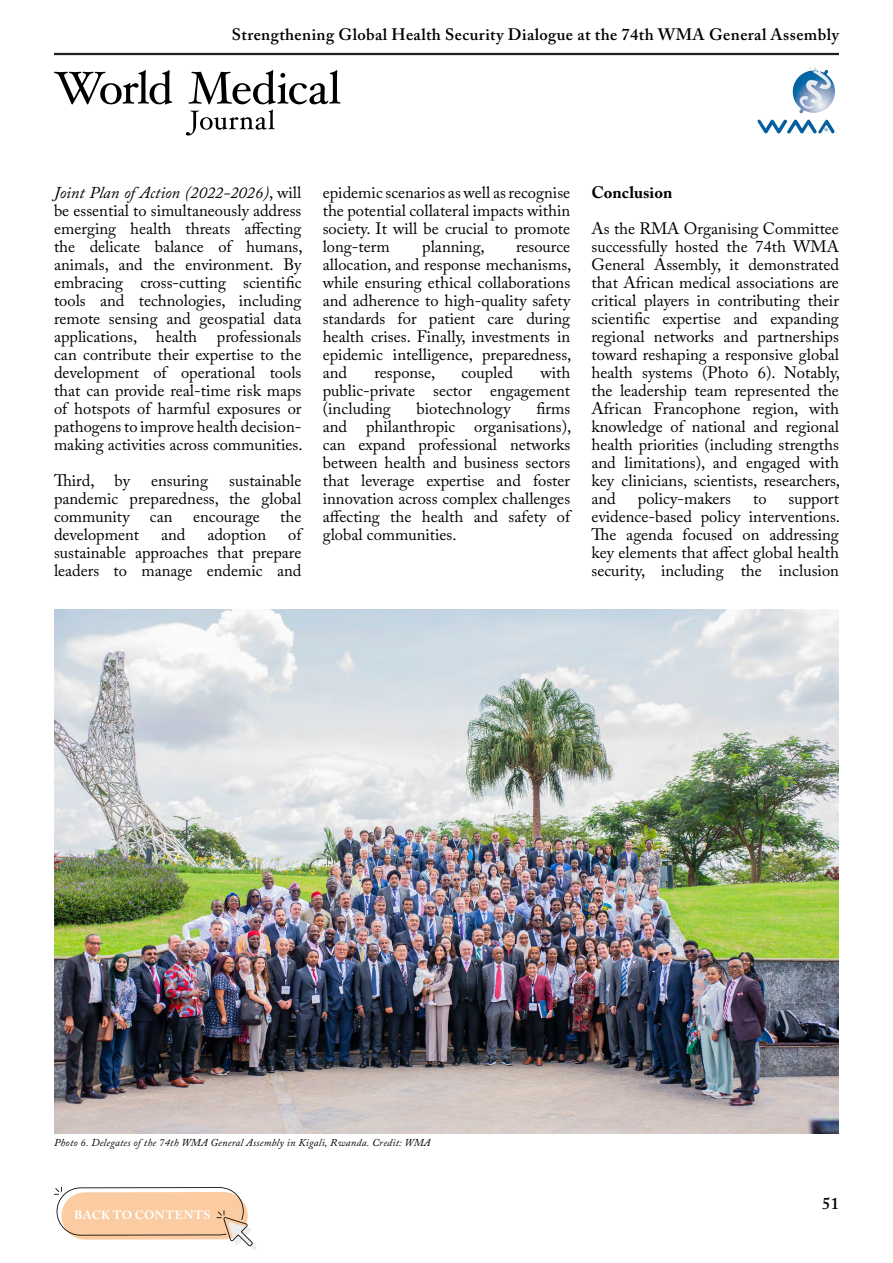
<style>
.page{position:relative;width:893px;height:1263px;background:#fff}
.page>*{position:absolute;margin:0;border:0;box-sizing:border-box;transform-origin:0 0}
.t1{font:16.5px/18px "Adobe Caslon Pro";color:#000;text-align:justify}
.t2{font:600 16.5px "Adobe Caslon Pro";letter-spacing:.025em;color:#000}
.t3{font:700 16.5px "Adobe Caslon Pro";color:#000}
.t4{font:700 12px "Adobe Caslon Pro";letter-spacing:.04em;color:#fff}
.t5{font:italic 10.5px "Adobe Caslon Pro";letter-spacing:.025em;color:#000}
.s1{font-style:italic}
</style>
<div class="page">
<hr style="left:54px;top:53px;width:785px;height:1px;background:#000">
<hr style="left:54px;top:54px;width:785px;height:1px;background:#000">
<img style="left:802px;top:67px;width:13px;height:7px">
<svg style="left:54px;top:70px;width:118px;height:35px"></svg>
<svg style="left:186px;top:70px;width:154px;height:66px"></svg>
<svg style="left:54px;top:1187px;width:203px;height:63px"></svg>
<img style="left:54px;top:609px;width:785px;height:524px">
<p class="t2" style="left:232px;top:24px;width:609px">Strengthening Global Health Security Dialogue at the 74th WMA General Assembly</p>
<p class="t1" style="left:54px;top:183px;width:250px"><span class="s1">Joint Plan of Action (2022-2026)</span>, will be essential to simultaneously address emerging health threats affecting the delicate balance of humans, animals, and the environment. By embracing cross-cutting scientific tools and technologies, including remote sensing and geospatial data applications, health professionals can contribute their expertise to the development of operational tools that can provide real-time risk maps of hotspots of harmful exposures or pathogens to improve health decision&shy;making activities across communities.</p>
<p class="t1" style="left:54px;top:471px;width:77px">Third, by</p>
<p class="t1" style="left:151px;top:471px;width:59px">ensuring</p>
<p class="t1" style="left:54px;top:471px;width:249px;text-indent:175px">sustainable pandemic preparedness, the global community can encourage the development</p>
<p class="t1" style="left:54px;top:525px;width:249px;text-indent:234px">of sustainable approaches that prepare leaders to manage endemic and</p>
<p class="t1" style="left:161px;top:525px;width:26px">and</p>
<p class="t1" style="left:207px;top:525px;width:60px">adoption</p>
<p class="t1" style="left:323px;top:183px;width:249px">epidemic scenarios as well as recognise the potential collateral impacts within society. It will be crucial to promote long-term</p>
<p class="t1" style="left:422px;top:237px;width:64px">planning,</p>
<p class="t1" style="left:323px;top:237px;width:250px;text-indent:193px">resource allocation, and response mechanisms, while ensuring ethical collaborations and adherence to high-quality safety standards for patient care during health crises. Finally, investments in epidemic intelligence, preparedness, and</p>
<p class="t1" style="left:323px;top:363px;width:249px;text-indent:218px">with public-private sector engagement (including</p>
<p class="t1" style="left:374px;top:363px;width:62px">response,</p>
<p class="t1" style="left:461px;top:363px;width:53px">coupled</p>
<p class="t1" style="left:323px;top:399px;width:250px;text-indent:214px">firms and philanthropic organisations), can expand professional networks between health and business sectors that leverage expertise and foster innovation across complex challenges affecting the health and safety of global communities.</p>
<p class="t1" style="left:416px;top:399px;width:96px">biotechnology</p>
<p class="t3" style="left:591px;top:183px;width:82px">Conclusion</p>
<p class="t1" style="left:591px;top:219px;width:250px">As the RMA Organising Committee successfully hosted the 74th WMA General Assembly, it demonstrated that African medical associations are critical players in contributing their scientific expertise and expanding regional networks and partnerships toward reshaping a responsive global health systems (Photo 6). Notably, the leadership team represented the African Francophone region, with knowledge of national and regional health priorities (including strengths and limitations), and engaged with key clinicians, scientists, researchers, and</p>
<p class="t1" style="left:638px;top:489px;width:95px">policy-makers</p>
<p class="t1" style="left:753px;top:489px;width:15px">to</p>
<p class="t1" style="left:591px;top:489px;width:250px;text-indent:197px">support evidence-based policy interventions.<br>The agenda focused on addressing key elements that affect global health security, including the inclusion</p>
<p class="t5" style="left:54px;top:1136px;width:378px">Photo 6. Delegates of the 74th WMA General Assembly in Kigali, Rwanda. Credit: WMA</p>
<p class="t4" style="left:74px;top:1208px;width:138px">BACK TO CONTENTS</p>
<p class="t2" style="left:822px;top:1194px;width:18px">51</p>
</div>
